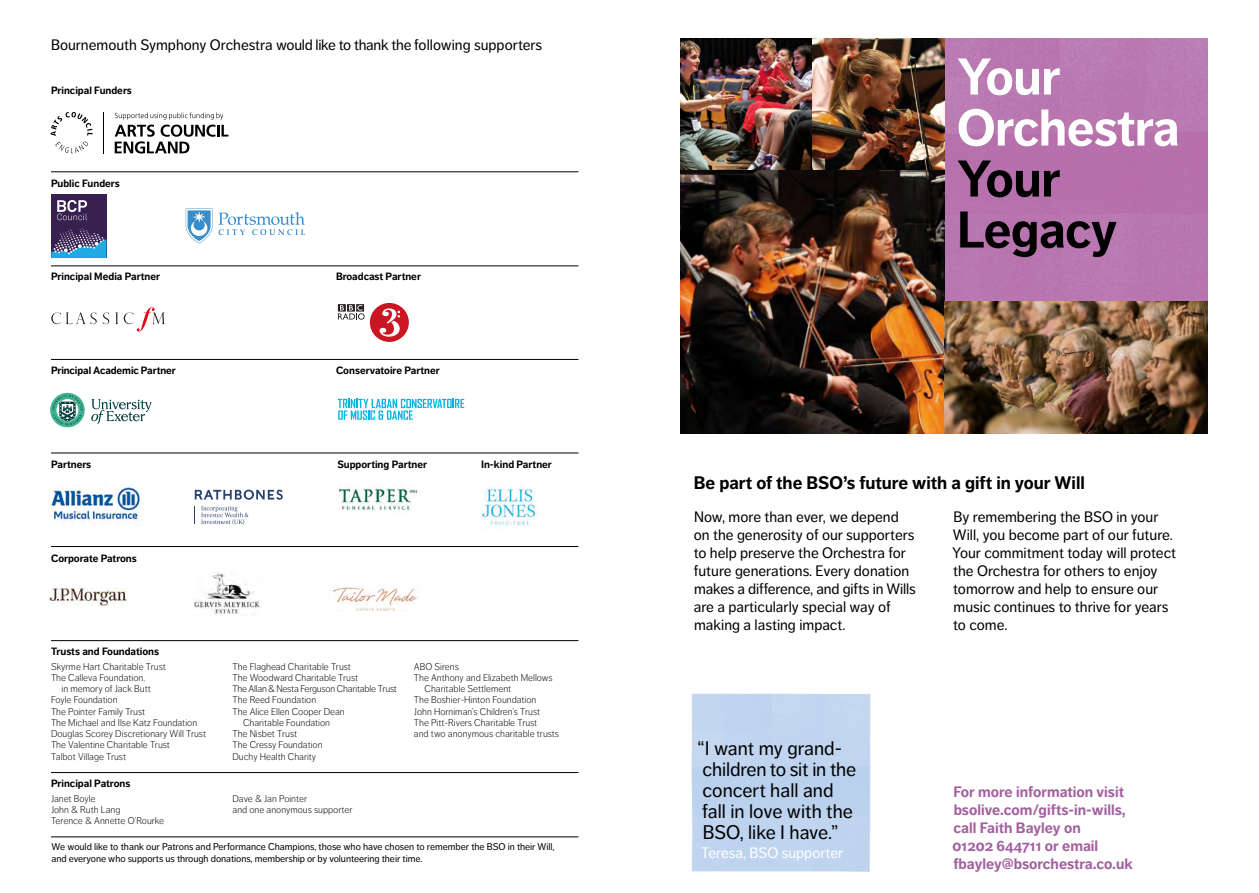
<style>
.page{position:relative;width:1259px;height:893px;background:#fff}
.page>*{position:absolute;margin:0;border:0;box-sizing:border-box;transform-origin:0 0}
.t1{font:700 51px/51px "Dagny Pro";letter-spacing:-.01em;color:#fff}
.t2{font:700 51px/51px "Dagny Pro";letter-spacing:-.01em;color:#000}
.t3{font:19.5px/21px "Dagny Pro";color:#000}
.t4{font:700 18px "Dagny Pro";color:#000}
.t5{font:15px/18px "Dagny Pro";color:#000}
.t6{font:700 15px/18px "Dagny Pro";color:#a2609f}
.t7{font:15px "Dagny Pro";color:#fff}
.t8{font:700 10.5px "Dagny Pro";color:#000}
.t9{font:300 9.75px/11.2px "Dagny Pro";color:#000}
.t10{font:9.75px/12px "Dagny Pro";letter-spacing:-.005em;color:#000}
.t11{font:300 9.75px "Dagny Pro";letter-spacing:-.02em;color:#000}
.s1{font-size:14.25px}
</style>
<div class="page">
<svg style="left:186px;top:209px;width:119px;height:34px"></svg>
<img style="left:338px;top:486px;width:80px;height:26px">
<img style="left:48px;top:589px;width:79px;height:16px">
<img style="left:481px;top:484px;width:57px;height:43px">
<svg style="left:195px;top:490px;width:88px;height:10px"></svg>
<svg style="left:201px;top:506px;width:48px;height:19px"></svg>
<img style="left:48px;top:484px;width:95px;height:42px">
<svg style="left:338px;top:399px;width:126px;height:21px"></svg>
<img style="left:193px;top:572px;width:67px;height:43px">
<hr style="left:51px;top:172px;width:527px;height:1px;background:#000">
<hr style="left:51px;top:266px;width:527px;height:1px;background:#000">
<hr style="left:51px;top:359px;width:527px;height:1px;background:#000">
<hr style="left:51px;top:453px;width:527px;height:1px;background:#000">
<hr style="left:51px;top:546px;width:527px;height:1px;background:#000">
<hr style="left:51px;top:640px;width:527px;height:1px;background:#000">
<hr style="left:51px;top:772px;width:527px;height:1px;background:#000">
<hr style="left:51px;top:837px;width:527px;height:1px;background:#000">
<svg style="left:338px;top:304px;width:26px;height:16px"></svg>
<svg style="left:370px;top:303px;width:39px;height:39px"></svg>
<div style="left:51px;top:194px;width:55px;height:64px;background:#382050"></div>
<svg style="left:57px;top:200px;width:30px;height:20px"></svg>
<svg style="left:51px;top:228px;width:55px;height:30px"></svg>
<svg style="left:115px;top:307px;width:50px;height:25px"></svg>
<svg style="left:103px;top:312px;width:6px;height:12px"></svg>
<svg style="left:51px;top:312px;width:46px;height:12px"></svg>
<img style="left:332px;top:585px;width:85px;height:26px">
<svg style="left:115px;top:112px;width:113px;height:42px"></svg>
<svg style="left:51px;top:112px;width:42px;height:41px"></svg>
<hr style="left:103px;top:112px;width:1px;height:41px;background:#000">
<svg style="left:50px;top:393px;width:35px;height:34px"></svg>
<svg style="left:52px;top:395px;width:31px;height:30px"></svg>
<svg style="left:91px;top:399px;width:61px;height:25px"></svg>
<div style="left:691px;top:693px;width:180px;height:179px;background:#bfd4ef"></div>
<img style="left:680px;top:38px;width:528px;height:396px">
<h3 class="t5" style="left:51px;top:36px;width:492px">Bournemouth Symphony Orchestra would like to thank the following supporters</h3>
<p class="t8" style="left:51px;top:84px;width:82px">Principal Funders</p>
<p class="t8" style="left:51px;top:177px;width:70px">Public Funders</p>
<p class="t8" style="left:51px;top:270px;width:111px">Principal Media Partner</p>
<p class="t8" style="left:336px;top:270px;width:86px">Broadcast Partner</p>
<p class="t8" style="left:51px;top:365px;width:126px">Principal Academic Partner</p>
<p class="t8" style="left:336px;top:365px;width:105px">Conservatoire Partner</p>
<p class="t8" style="left:51px;top:458px;width:42px">Partners</p>
<p class="t8" style="left:337px;top:458px;width:91px">Supporting Partner</p>
<p class="t8" style="left:481px;top:458px;width:72px">In-kind Partner</p>
<p class="t8" style="left:51px;top:552px;width:87px">Corporate Patrons</p>
<p class="t8" style="left:51px;top:645px;width:110px">Trusts and Foundations</p>
<p class="t9" style="left:51px;top:661px;width:116px">Skyrme Hart Charitable Trust</p>
<p class="t9" style="left:51px;top:672px;width:96px">The Calleva Foundation,</p>
<p class="t9" style="left:62px;top:683px;width:91px">in memory of Jack Butt</p>
<p class="t9" style="left:51px;top:694px;width:68px">Foyle Foundation</p>
<p class="t9" style="left:51px;top:706px;width:96px">The Pointer Family Trust</p>
<p class="t9" style="left:51px;top:717px;width:148px">The Michael and Ilse Katz Foundation</p>
<p class="t9" style="left:51px;top:728px;width:157px">Douglas Scorey Discretionary Will Trust</p>
<p class="t9" style="left:51px;top:739px;width:120px">The Valentine Charitable Trust</p>
<p class="t9" style="left:51px;top:751px;width:77px">Talbot Village Trust</p>
<p class="t8" style="left:51px;top:777px;width:81px">Principal Patrons</p>
<p class="t9" style="left:232px;top:661px;width:120px">The Flaghead Charitable Trust</p>
<p class="t9" style="left:232px;top:672px;width:127px">The Woodward Charitable Trust</p>
<p class="t11" style="left:232px;top:683px;width:166px">The Allan &amp; Nesta Ferguson Charitable Trust</p>
<p class="t9" style="left:232px;top:694px;width:85px">The Reed Foundation</p>
<p class="t9" style="left:232px;top:706px;width:114px">The Alice Ellen Cooper Dean</p>
<p class="t9" style="left:243px;top:717px;width:89px">Charitable Foundation</p>
<p class="t9" style="left:232px;top:728px;width:66px">The Nisbet Trust</p>
<p class="t9" style="left:232px;top:739px;width:92px">The Cressy Foundation</p>
<p class="t9" style="left:232px;top:751px;width:85px">Duchy Health Charity</p>
<p class="t9" style="left:51px;top:793px;width:115px">Janet Boyle<br>John &amp; Ruth Lang<br>Terence &amp; Annette O’Rourke</p>
<p class="t9" style="left:232px;top:793px;width:122px">Dave &amp; Jan Pointer<br>and one anonymous supporter</p>
<p class="t9" style="left:414px;top:661px;width:46px">ABO Sirens</p>
<p class="t9" style="left:414px;top:672px;width:140px">The Anthony and Elizabeth Mellows</p>
<p class="t9" style="left:424px;top:683px;width:88px">Charitable Settlement</p>
<p class="t9" style="left:414px;top:694px;width:124px">The Boshier-Hinton Foundation</p>
<p class="t9" style="left:414px;top:706px;width:128px">John Horniman’s Children’s Trust</p>
<p class="t9" style="left:414px;top:717px;width:125px">The Pitt-Rivers Charitable Trust</p>
<p class="t9" style="left:414px;top:728px;width:147px">and two anonymous charitable trusts</p>
<p class="t10" style="left:52px;top:840px;width:504px">We would like to thank our Patrons and Performance Champions, those who have chosen to remember the BSO in their Will, and everyone who supports us through donations, membership or by volunteering their time.</p>
<h1 class="t1" style="left:957px;top:52px;width:224px">Your<br>Orchestra</h1>
<h1 class="t2" style="left:957px;top:154px;width:162px">Your<br>Legacy</h1>
<h3 class="t4" style="left:694px;top:472px;width:392px">Be part of the BSO’s future with a gift in your Will</h3>
<h3 class="t5" style="left:693px;top:508px;width:224px">Now, more than ever, we depend on the generosity of our supporters to help preserve the Orchestra for future generations. Every donation makes a difference, and gifts in Wills are a particularly special way of making a lasting impact.</h3>
<h3 class="t5" style="left:952px;top:508px;width:226px">By remembering the BSO in your<br>Will, you become part of our future.<br>Your commitment today will protect the Orchestra for others to enjoy tomorrow and help to ensure our music continues to thrive for years to come.</h3>
<h2 class="t3" style="left:697px;top:737px;width:160px">“I want my grand&shy;children to sit in the concert hall and fall in love with the<br>BSO, like I have.”</h2>
<h3 class="t7" style="left:701px;top:844px;width:144px">Teresa, BSO supporter</h3>
<h3 class="t6" style="left:952px;top:783px;width:182px">For more information visit bsolive.com/gifts-in-wills, call Faith Bayley on<br>01202 644711 or email fbayley<span class="s1">@</span>bsorchestra.co.uk</h3>
</div>
